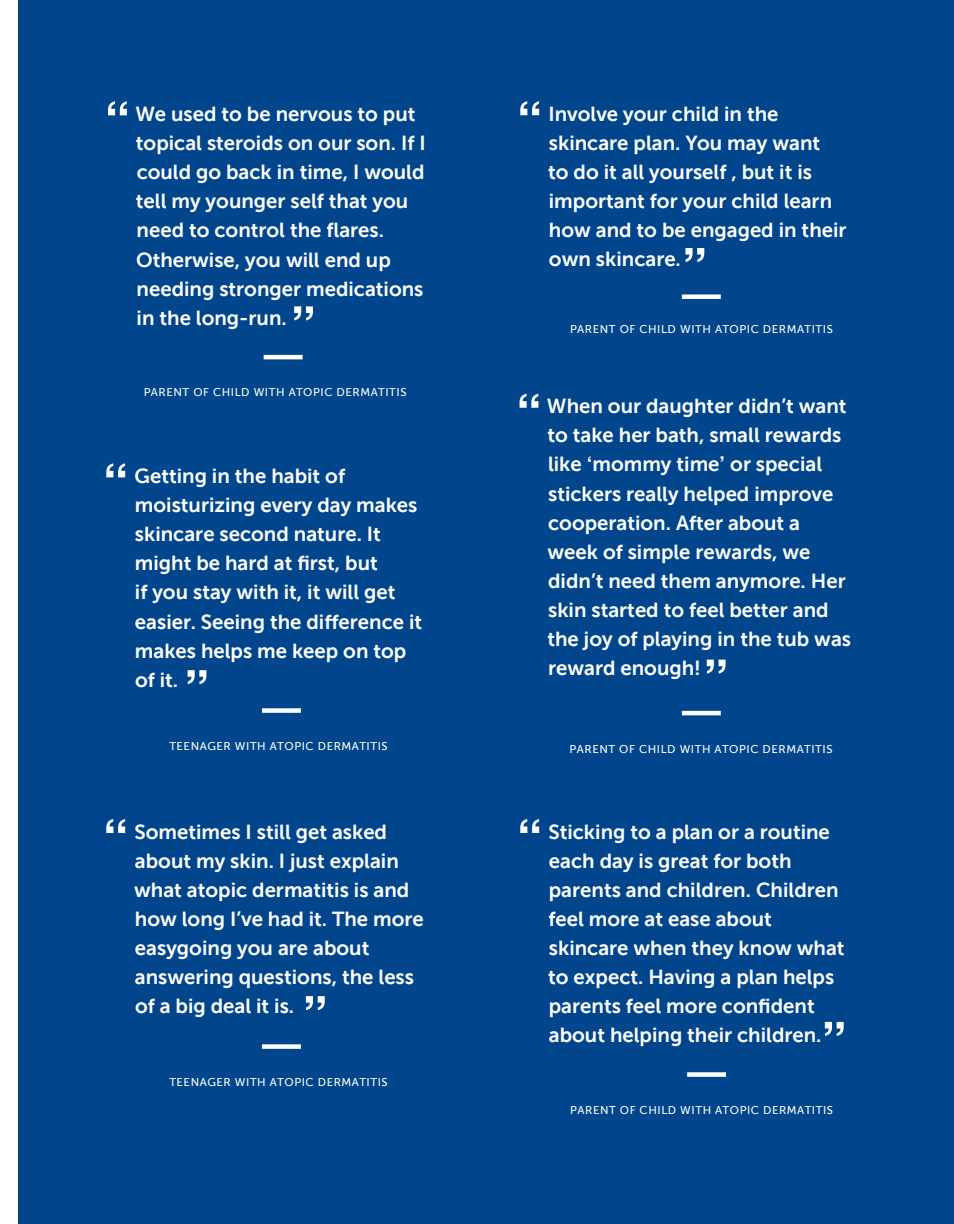
<style>
.page{position:relative;width:954px;height:1224px;background:#fff}
.page>*{position:absolute;margin:0;border:0;box-sizing:border-box;transform-origin:0 0}
.t1{font:700 51px "Helvetica";color:#fff}
.t2{font:20.4px/29.1px "Museo Sans 700";color:#fff}
.t3{font:11.25px "Museo Sans 500";letter-spacing:.05em;color:#fff}
.s1{font-family:"Helvetica";font-weight:700}
</style>
<div class="page">
<div style="left:18px;top:0;width:936px;height:1224px;background:#01468c"></div>
<hr style="left:264px;top:355px;width:39px;height:4px;background:#fff">
<hr style="left:682px;top:711px;width:39px;height:4px;background:#fff">
<div style="left:682px;top:294px;width:39px;height:5px;background:#fff"></div>
<div style="left:687px;top:1072px;width:39px;height:5px;background:#fff"></div>
<div style="left:262px;top:708px;width:39px;height:5px;background:#fff"></div>
<div style="left:262px;top:1044px;width:39px;height:5px;background:#fff"></div>
<h1 class="t1" style="left:105px;top:79px;width:27px">“</h1>
<p class="t2" style="left:135px;top:99px;width:292px">We used to be nervous to put topical steroids on our son. If I could go back in time, I would tell my younger self that you need to control the flares.<br>Otherwise, you will end up needing stronger medications in the long-run.</p>
<h1 class="t1" style="left:290px;top:284px;width:27px">”</h1>
<p class="t3" style="left:144px;top:386px;width:264px">PARENT OF CHILD WITH ATOPIC DERMATITIS</p>
<h1 class="t1" style="left:103px;top:441px;width:27px">“</h1>
<p class="t2" style="left:135px;top:461px;width:289px">Getting in the habit of moisturizing every day makes skincare second nature. It might be hard at first, but<br>if you stay with it, it will get easier. Seeing the difference it makes helps me keep on top of it.</p>
<h1 class="t1" style="left:184px;top:648px;width:27px">”</h1>
<p class="t3" style="left:169px;top:740px;width:220px">TEENAGER WITH ATOPIC DERMATITIS</p>
<h1 class="t1" style="left:103px;top:797px;width:27px">“</h1>
<p class="t2" style="left:134px;top:817px;width:291px">Sometimes I still get asked about my skin. I just explain what atopic dermatitis is and how long I’ve had it. The more easygoing you are about answering questions, the less of a big deal it is.</p>
<h1 class="t1" style="left:302px;top:974px;width:27px">”</h1>
<p class="t3" style="left:169px;top:1076px;width:220px">TEENAGER WITH ATOPIC DERMATITIS</p>
<h1 class="t1" style="left:517px;top:79px;width:27px">“</h1>
<p class="t2" style="left:548px;top:99px;width:300px">Involve your child in the skincare plan. You may want<br>to do it all yourself , but it is important for your child learn how and to be engaged in their own skincare.</p>
<h1 class="t1" style="left:682px;top:225px;width:27px">”</h1>
<p class="t3" style="left:570px;top:323px;width:264px">PARENT OF CHILD WITH ATOPIC DERMATITIS</p>
<h1 class="t1" style="left:516px;top:372px;width:27px">“</h1>
<p class="t2" style="left:547px;top:392px;width:306px">When our daughter didn’t want to take her bath, small rewards like <span class="s1">‘</span>mommy time<span class="s1">’</span> or special stickers really helped improve cooperation. After about a week of simple rewards, we didn’t need them anymore. Her skin started to feel better and the joy of playing in the tub was reward enough!</p>
<h1 class="t1" style="left:703px;top:637px;width:27px">”</h1>
<p class="t3" style="left:570px;top:743px;width:264px">PARENT OF CHILD WITH ATOPIC DERMATITIS</p>
<h1 class="t1" style="left:517px;top:797px;width:27px">“</h1>
<p class="t2" style="left:548px;top:817px;width:298px">Sticking to a plan or a routine each day is great for both parents and children. Children feel more at ease about skincare when they know what to expect. Having a plan helps parents feel more confident about helping their children.</p>
<h1 class="t1" style="left:821px;top:999px;width:27px">”</h1>
<p class="t3" style="left:570px;top:1104px;width:264px">PARENT OF CHILD WITH ATOPIC DERMATITIS</p>
</div>
